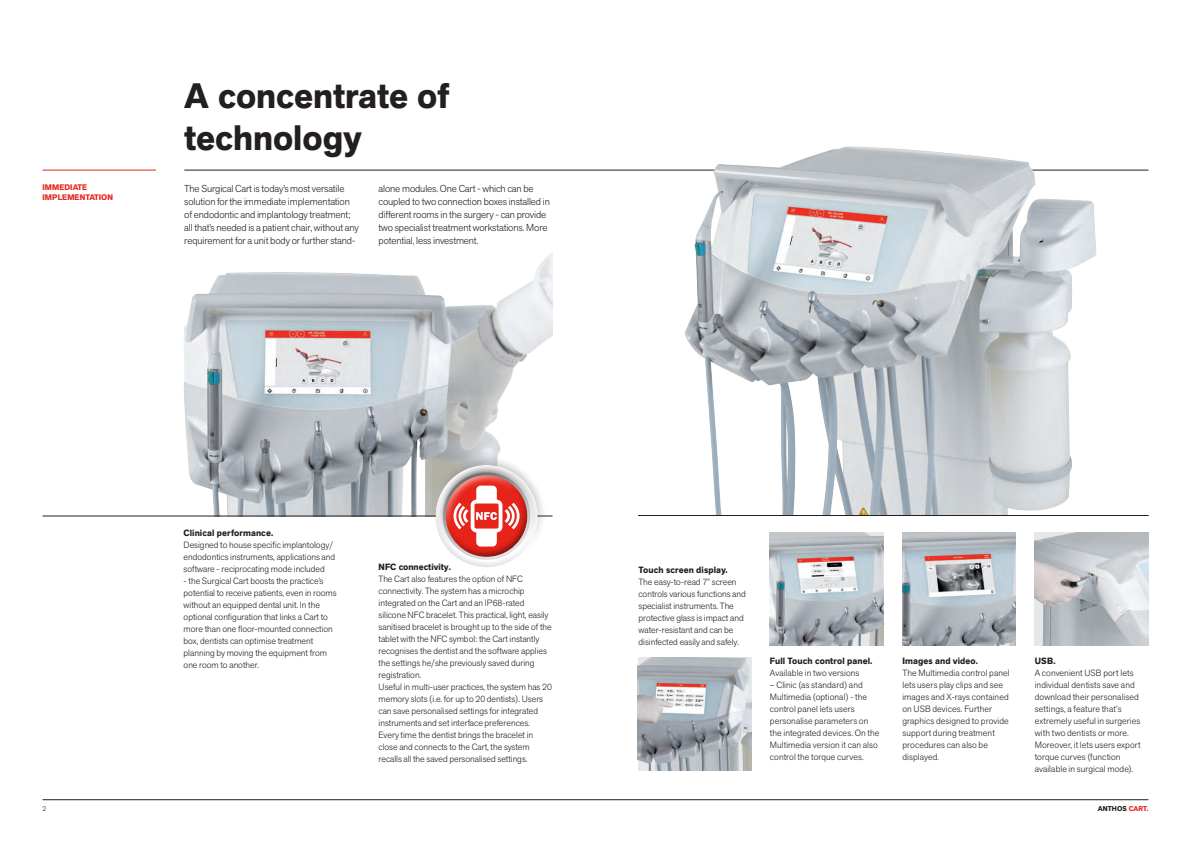
<style>
.page{position:relative;width:1191px;height:842px;background:#fff}
.page>*{position:absolute;margin:0;border:0;box-sizing:border-box;transform-origin:0 0}
.Titolo{font:700 35px/42px "Akzid Grtsk Next";color:#231f20}
.Testo{font:300 10px/13px "Akzid Grtsk Next";letter-spacing:-.01em;color:#231f20}
.Testo_descrizione{font:300 9px/12px "Akzid Grtsk Next";letter-spacing:.005em;color:#231f20}
.Testo_copertina{font:300 9px/12px "Akzid Grtsk Next";color:#231f20}
.Testo_descrizione-2{font:700 9px/12px "Akzid Grtsk Next";letter-spacing:.01em;color:#231f20}
.Testo_copertina-2{font:700 9px "Akzid Grtsk Next";color:#231f20}
.Titoletto{font:700 8px/9.6px "Akzid Grtsk Next";letter-spacing:.01em;color:#e72419}
.t1{font:700 7px "Akzid Grtsk Next";letter-spacing:.01em;color:#231f20}
.t2{font:300 7px "Akzid Grtsk Next";color:#231f20}
.s1{font-weight:700}
.s2{font-weight:300}
.s3{color:#e72419}
</style>
<div class="page">
<hr style="left:184px;top:170px;width:964px;height:1px;background:#231f20">
<hr style="left:43px;top:799px;width:1105px;height:1px;background:#231f20">
<hr style="left:43px;top:170px;width:113px;height:1px;background:#e72419">
<img style="left:666px;top:146px;width:454px;height:369px">
<img style="left:148px;top:272px;width:285px;height:244px">
<hr style="left:638px;top:515px;width:510px;height:1px;background:#231f20">
<hr style="left:43px;top:516px;width:509px;height:1px;background:#231f20">
<img style="left:638px;top:657px;width:113px;height:114px">
<img style="left:1034px;top:532px;width:114px;height:113px">
<img style="left:770px;top:532px;width:113px;height:113px">
<img style="left:902px;top:532px;width:113px;height:113px">
<img style="left:403px;top:252px;width:150px;height:213px">
<div style="left:440px;top:455px;width:107px;height:85px;background:#fff;opacity:.2"></div>
<div style="left:425px;top:479px;width:115px;height:98px;background:#231f20;opacity:.2"></div>
<div style="left:432px;top:495px;width:96px;height:76px;background:#fff"></div>
<div style="left:438px;top:460px;width:103px;height:90px;background:#231f20;opacity:.19"></div>
<div style="left:435px;top:465px;width:97px;height:84px;background:#231f20;opacity:.75"></div>
<div style="left:435px;top:465px;width:90px;height:70px;background:#fff;opacity:.75"></div>
<div style="left:441px;top:483px;width:96px;height:84px;background:#231f20;opacity:.75"></div>
<svg style="left:453px;top:486px;width:66px;height:60px"></svg>
<p class="Titolo" style="left:184px;top:75px;width:267px">A concentrate of technology</p>
<p class="Titoletto" style="left:43px;top:183px;width:72px">IMMEDIATE<br>IMPLEMENTATION</p>
<p class="Testo" style="left:184px;top:182px;width:176px">The Surgical Cart is today’s most versatile solution for the immediate implementation of endodontic and implantology treatment; all that’s needed is a patient chair, without any requirement for a unit body or further stand-</p>
<p class="Testo" style="left:378px;top:182px;width:173px">alone modules. One Cart - which can be coupled to two connection boxes installed in different rooms in the surgery - can provide two specialist treatment workstations. More potential, less investment.</p>
<p class="Testo_descrizione" style="left:184px;top:527px;width:153px"><span class="s1">Clinical performance.<br></span>Designed to house specific implantology/ endodontics instruments, applications and software - reciprocating mode included</p>
<p class="Testo_descrizione" style="left:184px;top:575px;width:154px">- the Surgical Cart boosts the practice’s potential to receive patients, even in rooms without an equipped dental unit. In the optional configuration that links a Cart to more than one floor-mounted connection box, dentists can optimise treatment planning by moving the equipment from one room to another.</p>
<p class="Testo_copertina-2" style="left:378px;top:561px;width:74px">NFC connectivity.</p>
<p class="Testo_copertina" style="left:378px;top:573px;width:175px">The Cart also features the option of NFC connectivity. The system has a microchip integrated on the Cart and an IP68-rated silicone NFC bracelet. This practical, light, easily sanitised bracelet is brought up to the side of the tablet with the NFC symbol: the Cart instantly recognises the dentist and the software applies the settings he/she previously saved during registration.</p>
<p class="Testo_copertina" style="left:378px;top:680px;width:175px">Useful in multi-user practices, the system has 20 memory slots (i.e. for up to 20 dentists). Users can save personalised settings for integrated instruments and set interface preferences.</p>
<p class="Testo_copertina" style="left:378px;top:728px;width:156px">Every time the dentist brings the bracelet in close and connects to the Cart, the system recalls all the saved personalised settings.</p>
<p class="Testo_descrizione" style="left:638px;top:564px;width:109px"><span class="s1">Touch screen display.<br></span>The easy-to-read 7” screen controls various functions and specialist instruments. The protective glass is impact and water-resistant and can be disinfected easily and safely.</p>
<p class="Testo_descrizione-2" style="left:770px;top:655px;width:104px">Full Touch control panel.<br><span class="s2">Available in two versions</span></p>
<p class="Testo_descrizione" style="left:770px;top:679px;width:111px">– Clinic (as standard) and<br>Multimedia (optional) - the control panel lets users personalise parameters on the integrated devices. On the<br>Multimedia version it can also control the torque curves.</p>
<p class="Testo_descrizione" style="left:902px;top:655px;width:109px"><span class="s1">Images and video.<br></span>The Multimedia control panel lets users play clips and see images and X-rays contained on USB devices. Further graphics designed to provide support during treatment procedures can also be displayed.</p>
<p class="Testo_descrizione" style="left:1034px;top:655px;width:107px"><span class="s1">USB.<br></span>A convenient USB port lets individual dentists save and download their personalised settings, a feature that’s extremely useful in surgeries with two dentists or more.<br>Moreover, it lets users export torque curves (function available in surgical mode).</p>
<p class="t2" style="left:43px;top:804px;width:5px">2</p>
<p class="t1" style="left:1097px;top:804px;width:52px">ANTHOS <span class="s3">CART.</span></p>
</div>
